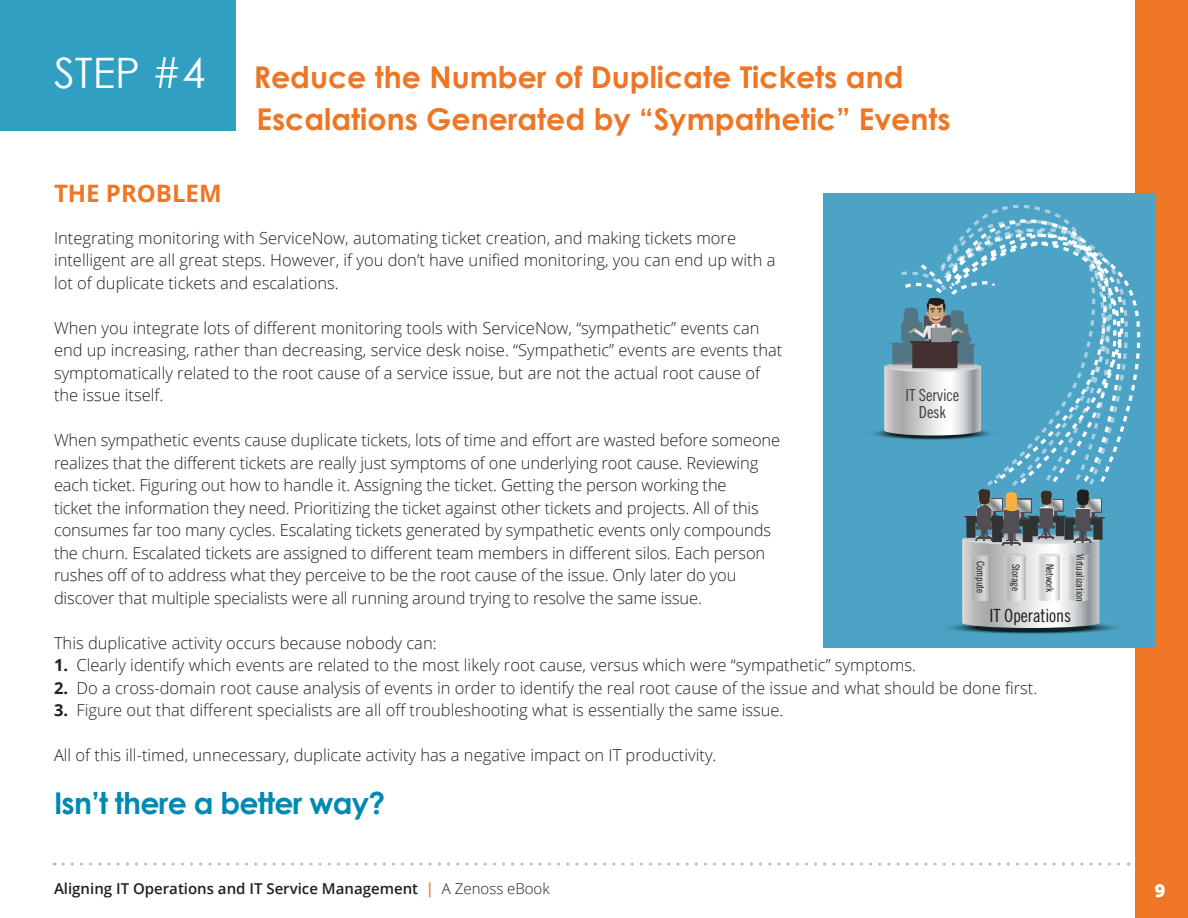
<style>
.page{position:relative;width:1188px;height:918px;background:#fff}
.page>*{position:absolute;margin:0;border:0;box-sizing:border-box;transform-origin:0 0}
.t1{font:700 30px/42px "Century Gothic";color:#ee7625}
.t2{font:700 30px "Century Gothic";letter-spacing:-.025em;color:#008ab3}
.t3{font:700 24px "Open Sans";color:#ee7625}
.t4{font:18.15px "Trade Gothic Cond Eighteen";letter-spacing:-.01em;color:#201d1e}
.t5{font:800 18px "Open Sans";color:#fff}
.t6{font:16.65px/17.1px "Trade Gothic Cond Eighteen";letter-spacing:-.01em;color:#414042;text-align:center}
.t7{font:300 16.5px/22.5px "Open Sans";color:#231f20}
.t8{font:600 15px "Open Sans";color:#231f20}
.t9{font:10.5px "Trade Gothic Cond Eighteen";letter-spacing:-.01em;color:#201d1e}
.s1{font-weight:400;font-size:42px;color:#fff}
.s2{font-weight:700}
.s3{color:#ee7625}
.s4{font-weight:300}
</style>
<div class="page">
<div style="left:1135px;top:0;width:53px;height:918px;background:#ee7625"></div>
<svg style="left:63px;top:863px;width:1066px;height:3px"></svg>
<div style="left:0;top:0;width:235px;height:131px;background:#319fc2"></div>
<div style="left:823px;top:193px;width:332px;height:455px;background:#4ca3c5"></div>
<svg style="left:863px;top:426px;width:137px;height:15px"></svg>
<svg style="left:935px;top:620px;width:194px;height:15px"></svg>
<svg style="left:1128px;top:283px;width:13px;height:129px"></svg>
<svg style="left:1112px;top:264px;width:16px;height:197px"></svg>
<svg style="left:884px;top:205px;width:226px;height:423px"></svg>
<hr style="left:1068px;top:554px;width:22px;height:3px;background:#fff;border-radius:50%">
<h1 class="t1" style="left:256px;top:55px;width:696px;text-indent:-202px"><span class="s1">STEP #4</span> Reduce the Number of Duplicate Tickets and<br>Escalations Generated by “Sympathetic” Events</h1>
<h2 class="t3" style="left:54px;top:176px;width:169px">THE PROBLEM</h2>
<p class="t7" style="left:54px;top:226px;width:723px">Integrating monitoring with ServiceNow, automating ticket creation, and making tickets more intelligent are all great steps. However, if you don’t have unified monitoring, you can end up with a lot of duplicate tickets and escalations.</p>
<p class="t7" style="left:54px;top:316px;width:730px">When you integrate lots of different monitoring tools with ServiceNow, “sympathetic” events can end up increasing, rather than decreasing, service desk noise. “Sympathetic” events are events that symptomatically related to the root cause of a service issue, but are not the actual root cause of the issue itself.</p>
<p class="t7" style="left:54px;top:428px;width:728px">When sympathetic events cause duplicate tickets, lots of time and effort are wasted before someone realizes that the different tickets are really just symptoms of one underlying root cause. Reviewing each ticket. Figuring out how to handle it. Assigning the ticket. Getting the person working the<br>ticket the information they need. Prioritizing the ticket against other tickets and projects. All of this consumes far too many cycles. Escalating tickets generated by sympathetic events only compounds the churn. Escalated tickets are assigned to different team members in different silos. Each person rushes off of to address what they perceive to be the root cause of the issue. Only later do you discover that multiple specialists were all running around trying to resolve the same issue.</p>
<p class="t7" style="left:54px;top:631px;width:384px">This duplicative activity occurs because nobody can:</p>
<p class="t7" style="left:54px;top:653px;width:863px"><span class="s2">1.</span> Clearly identify which events are related to the most likely root cause, versus which were “sympathetic” symptoms.</p>
<p class="t7" style="left:54px;top:676px;width:985px"><span class="s2">2.</span> Do a cross-domain root cause analysis of events in order to identify the real root cause of the issue and what should be done first.</p>
<p class="t7" style="left:54px;top:698px;width:731px"><span class="s2">3.</span> Figure out that different specialists are all off troubleshooting what is essentially the same issue.</p>
<p class="t7" style="left:54px;top:743px;width:664px">All of this ill-timed, unnecessary, duplicate activity has a negative impact on IT productivity.</p>
<h1 class="t2" style="left:54px;top:784px;width:333px">Isn’t there a better way?</h1>
<p class="t6" style="left:906px;top:386px;width:55px">IT Service<br>Desk</p>
<p class="t9" style="left:987px;top:561px;width:34px;rotate:90deg">Compute</p>
<p class="t9" style="left:1022px;top:564px;width:29px;rotate:90deg">Storage</p>
<p class="t9" style="left:1056px;top:564px;width:30px;rotate:90deg">Network</p>
<p class="t9" style="left:1087px;top:554px;width:49px;rotate:90deg">Virtualization</p>
<p class="t4" style="left:990px;top:604px;width:83px">IT Operations</p>
<p class="t8" style="left:54px;top:879px;width:497px">Aligning IT Operations and IT Service Management <span class="s3">|</span> <span class="s4">A Zenoss eBook</span></p>
<p class="t5" style="left:1155px;top:877px;width:12px">9</p>
</div>
